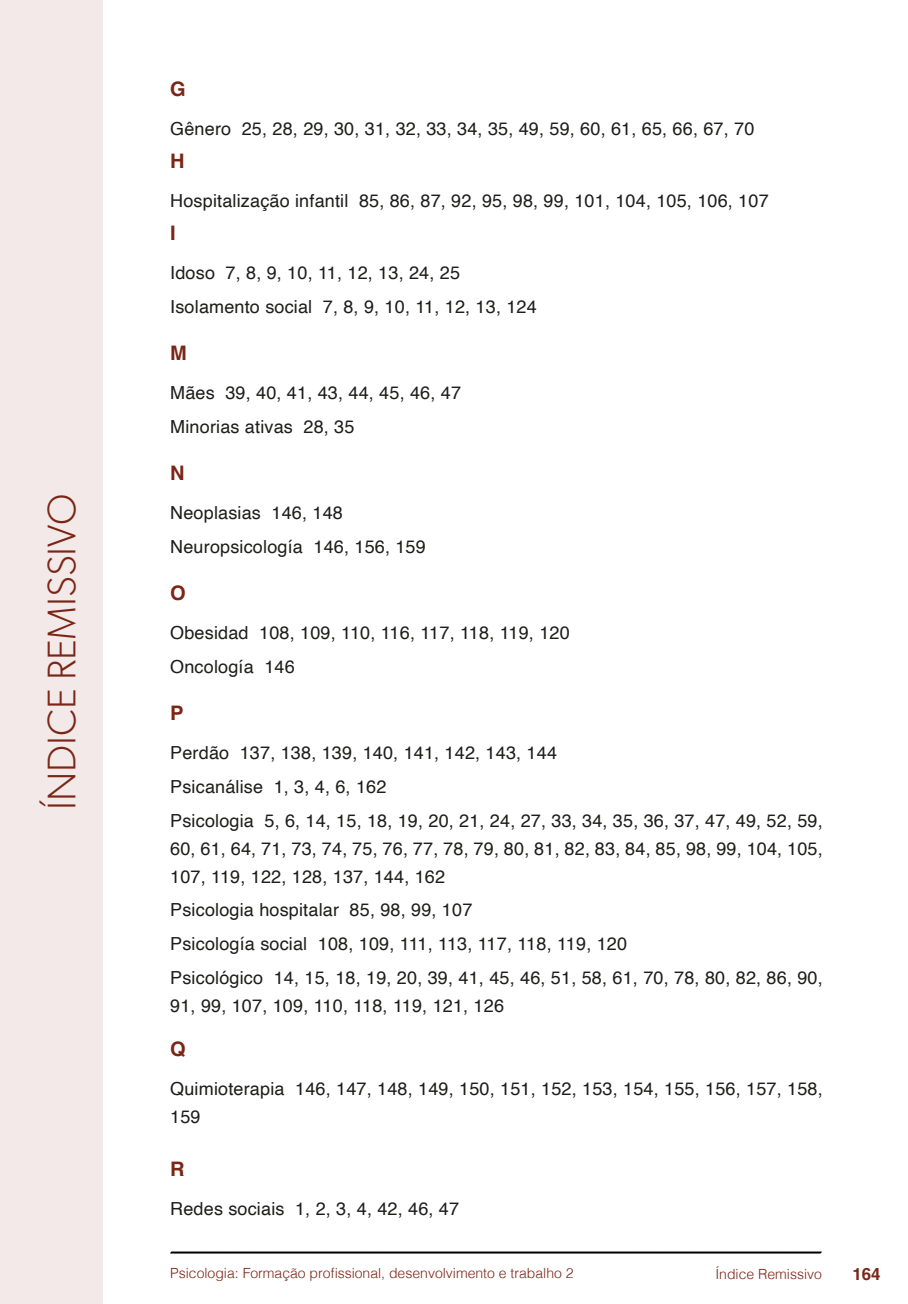
<style>
.page{position:relative;width:908px;height:1304px;background:#fff}
.page>*{position:absolute;margin:0;border:0;box-sizing:border-box;transform-origin:0 0}
.t1{font:300 40px "Gibson";color:#7a2616}
.t2{font:700 20px "Helvetica";color:#7a2616}
.t3{font:18px/33.6px "Helvetica";letter-spacing:.01em;color:#1d1d1b}
.t4{font:700 16.8px "Helvetica";color:#7a2616}
.t5{font:300 14px "Helvetica";color:#7a2616}
</style>
<div class="page">
<svg style="left:170px;top:1251px;width:651px;height:3px;background:#515151"></svg>
<div style="left:0;top:0;width:103px;height:1304px;background:#f2e9e8"></div>
<h1 class="t1" style="left:37px;top:810px;width:317px;rotate:-90deg">ÍNDICE REMISSIVO</h1>
<p class="t2" style="left:170px;top:77px;width:17px">G</p>
<p class="t3" style="left:170px;top:113px;width:585px">Gênero 25, 28, 29, 30, 31, 32, 33, 34, 35, 49, 59, 60, 61, 65, 66, 67, 70</p>
<p class="t2" style="left:170px;top:149px;width:16px">H</p>
<p class="t3" style="left:170px;top:185px;width:599px">Hospitalização infantil 85, 86, 87, 92, 95, 98, 99, 101, 104, 105, 106, 107</p>
<p class="t2" style="left:170px;top:221px;width:7px">I</p>
<p class="t3" style="left:170px;top:257px;width:368px">Idoso 7, 8, 9, 10, 11, 12, 13, 24, 25<br>Isolamento social 7, 8, 9, 10, 11, 12, 13, 124</p>
<p class="t2" style="left:170px;top:341px;width:18px">M</p>
<p class="t3" style="left:170px;top:377px;width:292px">Mães 39, 40, 41, 43, 44, 45, 46, 47<br>Minorias ativas 28, 35</p>
<p class="t2" style="left:170px;top:461px;width:16px">N</p>
<p class="t3" style="left:170px;top:497px;width:257px">Neoplasias 146, 148<br>Neuropsicología 146, 156, 159</p>
<p class="t2" style="left:170px;top:581px;width:17px">O</p>
<p class="t3" style="left:170px;top:617px;width:401px">Obesidad 108, 109, 110, 116, 117, 118, 119, 120<br>Oncología 146</p>
<p class="t2" style="left:170px;top:701px;width:15px">P</p>
<p class="t3" style="left:170px;top:737px;width:653px">Perdão 137, 138, 139, 140, 141, 142, 143, 144<br>Psicanálise 1, 3, 4, 6, 162<br>Psicologia 5, 6, 14, 15, 18, 19, 20, 21, 24, 27, 33, 34, 35, 36, 37, 47, 49, 52, 59,</p>
<p class="t3" style="left:170px;top:835px;width:653px;line-height:28px">60, 61, 64, 71, 73, 74, 75, 76, 77, 78, 79, 80, 81, 82, 83, 84, 85, 98, 99, 104, 105,<br>107, 119, 122, 128, 137, 144, 162</p>
<p class="t3" style="left:170px;top:894px;width:653px">Psicologia hospitalar 85, 98, 99, 107<br>Psicología social 108, 109, 111, 113, 117, 118, 119, 120<br>Psicológico 14, 15, 18, 19, 20, 39, 41, 45, 46, 51, 58, 61, 70, 78, 80, 82, 86, 90,</p>
<p class="t3" style="left:170px;top:989px;width:335px">91, 99, 107, 109, 110, 118, 119, 121, 126</p>
<p class="t2" style="left:170px;top:1037px;width:17px">Q</p>
<p class="t3" style="left:170px;top:1076px;width:653px;line-height:28px">Quimioterapia 146, 147, 148, 149, 150, 151, 152, 153, 154, 155, 156, 157, 158,<br>159</p>
<p class="t2" style="left:170px;top:1157px;width:16px">R</p>
<p class="t3" style="left:170px;top:1193px;width:290px">Redes sociais 1, 2, 3, 4, 42, 46, 47</p>
<p class="t5" style="left:170px;top:1261px;width:405px">Psicologia: Formação profissional, desenvolvimento e trabalho 2</p>
<p class="t5" style="left:715px;top:1262px;width:108px">Índice Remissivo</p>
<p class="t4" style="left:851px;top:1264px;width:30px">164</p>
</div>
